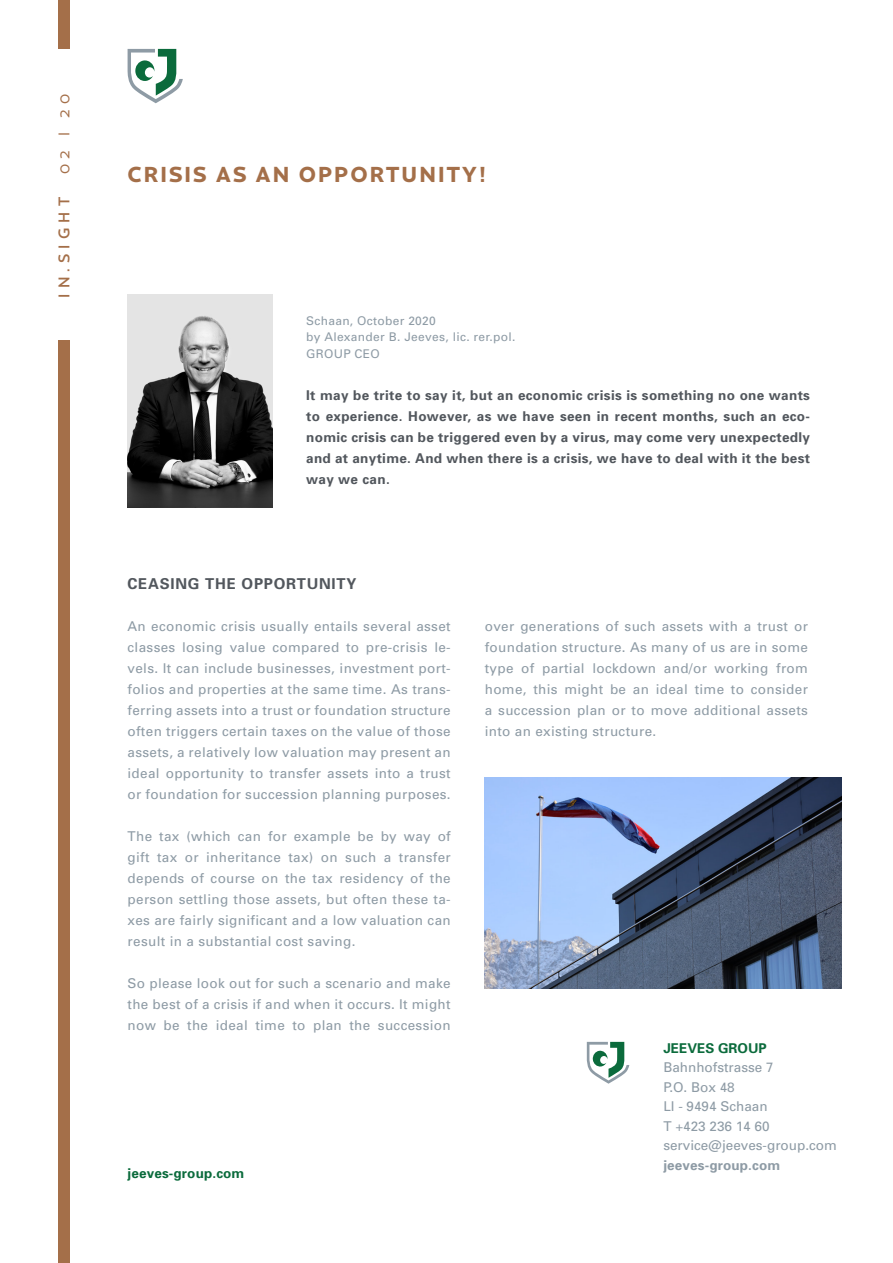
<style>
.page{position:relative;width:893px;height:1263px;background:#fff}
.page>*{position:absolute;margin:0;border:0;box-sizing:border-box;transform-origin:0 0}
.t1{font:700 21px "Cresta";letter-spacing:.1em;color:#a46f49}
.einleitung{font:700 15px "Univers";letter-spacing:.05em;color:#52575d}
.t2{font:500 15px "Cresta";letter-spacing:.34em;color:#a46f49}
.t3{font:15px "Cresta";color:#a46f49}
.Fliesstext{font:13.5px/21px "Univers";letter-spacing:.025em;color:#8e9ba5;text-align:justify}
.einleitung-2{font:700 13.5px/21px "Univers";letter-spacing:.025em;color:#52575d;text-align:justify}
.Fliesstext-2{font:13.5px "Univers";color:#8e9ba5}
.t4{font:700 13.5px "Univers";letter-spacing:.01em;color:#0b6b3c}
.t5{font:700 13.5px "Univers";letter-spacing:.01em;color:#8e9ba5}
.t6{font:12px "Univers";letter-spacing:.025em;color:#8e9ba5}
</style>
<div class="page">
<svg style="left:128px;top:49px;width:55px;height:54px"></svg>
<div style="left:58px;top:340px;width:11px;height:923px;background:#a46f49"></div>
<div style="left:58px;top:0;width:11px;height:48px;background:#a46f49"></div>
<svg style="left:587px;top:1042px;width:42px;height:42px"></svg>
<img style="left:485px;top:778px;width:357px;height:211px">
<img style="left:128px;top:295px;width:144px;height:212px">
<p class="t3" style="left:53px;top:174px;width:82px;rotate:-90deg">02 I 20</p>
<p class="t2" style="left:53px;top:298px;width:102px;rotate:-90deg">IN.SIGHT</p>
<p class="t1" style="left:128px;top:157px;width:359px">CRISIS AS AN OPPORTUNITY!</p>
<p class="t6" style="left:306px;top:313px;width:131px">Schaan, October 2020</p>
<p class="t6" style="left:306px;top:330px;width:211px">by Alexander B. Jeeves, lic. rer.pol.</p>
<p class="t6" style="left:306px;top:346px;width:75px">GROUP CEO</p>
<p class="einleitung-2" style="left:306px;top:384px;width:505px">It may be trite to say it, but an economic crisis is something no one wants to experience. However, as we have seen in recent months, such an eco&shy;nomic crisis can be triggered even by a virus, may come very unexpectedly and at anytime. And when there is a crisis, we have to deal with it the best way we can.</p>
<p class="einleitung" style="left:128px;top:574px;width:230px">CEASING THE OPPORTUNITY</p>
<p class="Fliesstext" style="left:128px;top:615px;width:325px">An economic crisis usually entails several asset classes losing value compared to pre-crisis le&shy;vels. It can include businesses, investment port&shy;folios and properties at the same time. As trans&shy;ferring assets into a trust or foundation structure often triggers certain taxes on the value of those assets, a relatively low valuation may present an ideal opportunity to transfer assets into a trust or foundation for succession planning purposes.</p>
<p class="Fliesstext" style="left:128px;top:825px;width:325px">The tax (which can for example be by way of gift tax or inheritance tax) on such a transfer depends of course on the tax residency of the person settling those assets, but often these ta&shy;xes are fairly significant and a low valuation can result in a substantial cost saving.</p>
<p class="Fliesstext" style="left:128px;top:972px;width:325px">So please look out for such a scenario and make the best of a crisis if and when it occurs. It might now be the ideal time to plan the succession</p>
<p class="t4" style="left:128px;top:1164px;width:118px">jeeves-group.com</p>
<p class="Fliesstext" style="left:485px;top:615px;width:325px">over generations of such assets with a trust or foundation structure. As many of us are in some type of partial lockdown and/or working from home, this might be an ideal time to consider a succession plan or to move additional assets into an existing structure.</p>
<p class="t4" style="left:663px;top:1039px;width:105px">JEEVES GROUP</p>
<p class="Fliesstext-2" style="left:663px;top:1059px;width:112px">Bahnhofstrasse 7</p>
<p class="Fliesstext" style="left:663px;top:1076px;width:73px">P.O. Box 48</p>
<p class="Fliesstext-2" style="left:663px;top:1098px;width:106px">LI - 9494 Schaan</p>
<p class="Fliesstext-2" style="left:663px;top:1118px;width:108px">T +423 236 14 60</p>
<p class="Fliesstext-2" style="left:663px;top:1137px;width:175px">service@jeeves-group.com</p>
<p class="t5" style="left:663px;top:1156px;width:118px">jeeves-group.com</p>
</div>
